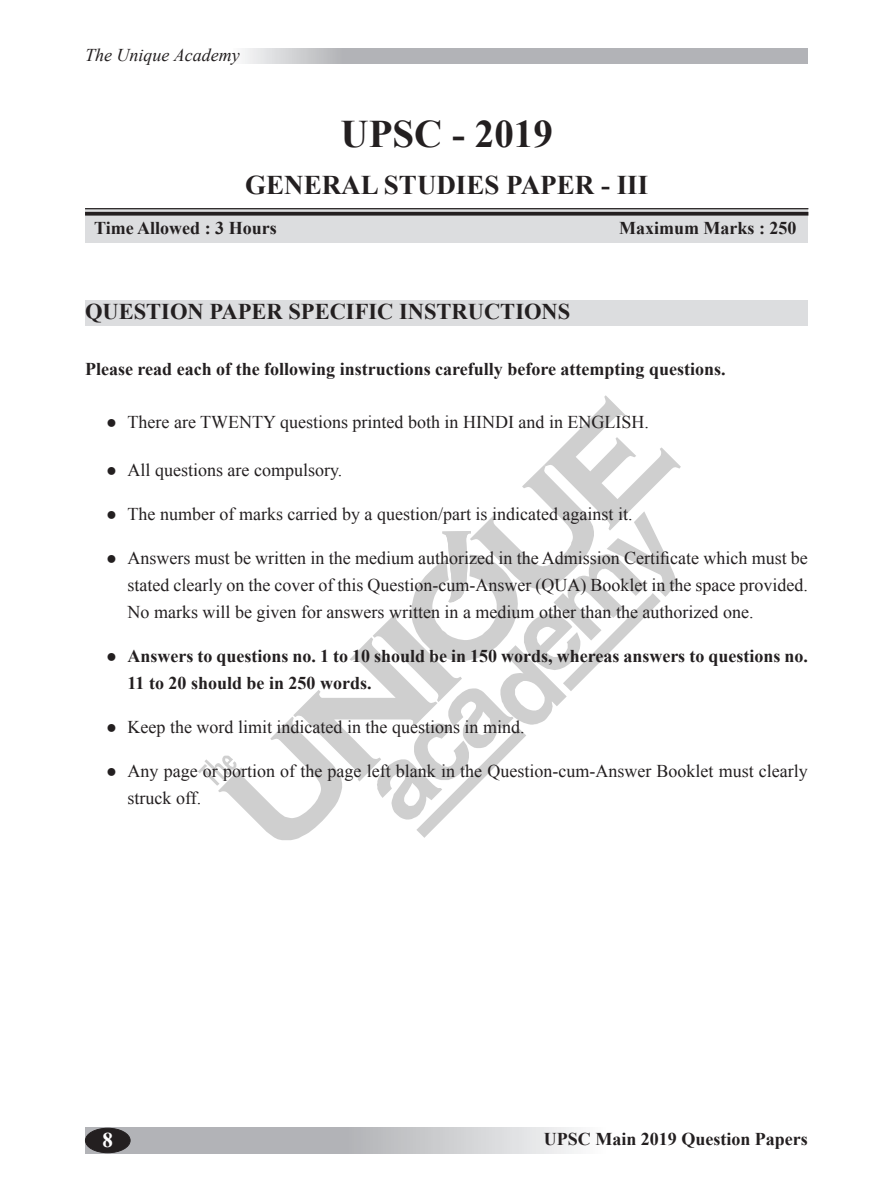
<style>
.page{position:relative;width:893px;height:1191px;background:#fff}
.page>*{position:absolute;margin:0;border:0;box-sizing:border-box;transform-origin:0 0}
.t1{font:700 39px "Times New Roman";color:#231f20}
.t2{font:700 27px "Times New Roman";color:#231f20}
.t3{font:700 22.5px "Times New Roman";color:#231f20}
.t4{font:700 21px "Times New Roman";color:#fff}
.t5{font:18px/27px "Times New Roman";color:#231f20;text-align:justify}
.t6{font:700 18px/27px "Times New Roman";color:#231f20}
.t7{font:italic 18px "Times New Roman";color:#231f20}
.s1{font-weight:400}
</style>
<div class="page">
<svg style="left:85px;top:1127px;width:493px;height:26px;background:#c1c2c5"></svg>
<div style="left:85px;top:1128px;width:45px;height:24px;background:#231f20;border-radius:50%"></div>
<div style="left:85px;top:1127px;width:45px;height:26px;border:1px solid #231f20;border-radius:50%"></div>
<svg style="left:243px;top:49px;width:565px;height:15px;background:#b7b8bc"></svg>
<svg style="left:198px;top:395px;width:483px;height:445px"></svg>
<div style="left:85px;top:300px;width:723px;height:25px;background:#dcdddf"></div>
<div style="left:86px;top:208px;width:722px;height:35px;background:#dcdddf"></div>
<hr style="left:85px;top:208px;width:723px;height:1px;background:#231f20">
<svg style="left:85px;top:212px;width:723px;height:4px;background:#353233"></svg>
<p class="t7" style="left:85px;top:43px;width:156px">The Unique Academy</p>
<h1 class="t1" style="left:341px;top:107px;width:214px">UPSC - 2019</h1>
<h2 class="t2" style="left:245px;top:166px;width:405px">GENERAL STUDIES PAPER - III</h2>
<p class="t6" style="left:94px;top:214px;width:184px">Time Allowed : 3 Hours</p>
<p class="t6" style="left:619px;top:214px;width:179px">Maximum Marks : 250</p>
<p class="t3" style="left:85px;top:296px;width:487px">QUESTION PAPER SPECIFIC INSTRUCTIONS</p>
<p class="t6" style="left:85px;top:355px;width:642px">Please read each of the following instructions carefully before attempting questions.</p>
<p class="t5" style="left:106px;top:408px;width:544px">● There are TWENTY questions printed both in HINDI and in ENGLISH.</p>
<p class="t5" style="left:106px;top:456px;width:238px">● All questions are compulsory.</p>
<p class="t5" style="left:106px;top:500px;width:528px">● The number of marks carried by a question/part is indicated against it.</p>
<p class="t5" style="left:128px;top:544px;width:682px;text-indent:-21px">● Answers must be written in the medium authorized in the Admission Certificate which must be stated clearly on the cover of this Question-cum-Answer (QUA) Booklet in the space provided.<br>No marks will be given for answers written in a medium other than the authorized one.</p>
<p class="t6" style="left:128px;top:642px;width:682px;text-indent:-21px"><span class="s1">●</span> Answers to questions no. 1 to 10 should be in 150 words, whereas answers to questions no.<br>11 to 20 should be in 250 words.</p>
<p class="t5" style="left:106px;top:713px;width:420px">● Keep the word limit indicated in the questions in mind.</p>
<p class="t5" style="left:128px;top:757px;width:682px;text-indent:-21px">● Any page or portion of the page left blank in the Question-cum-Answer Booklet must clearly struck off.</p>
<p class="t4" style="left:103px;top:1125px;width:12px">8</p>
<p class="t6" style="left:544px;top:1124px;width:266px">UPSC Main 2019 Question Papers</p>
</div>
